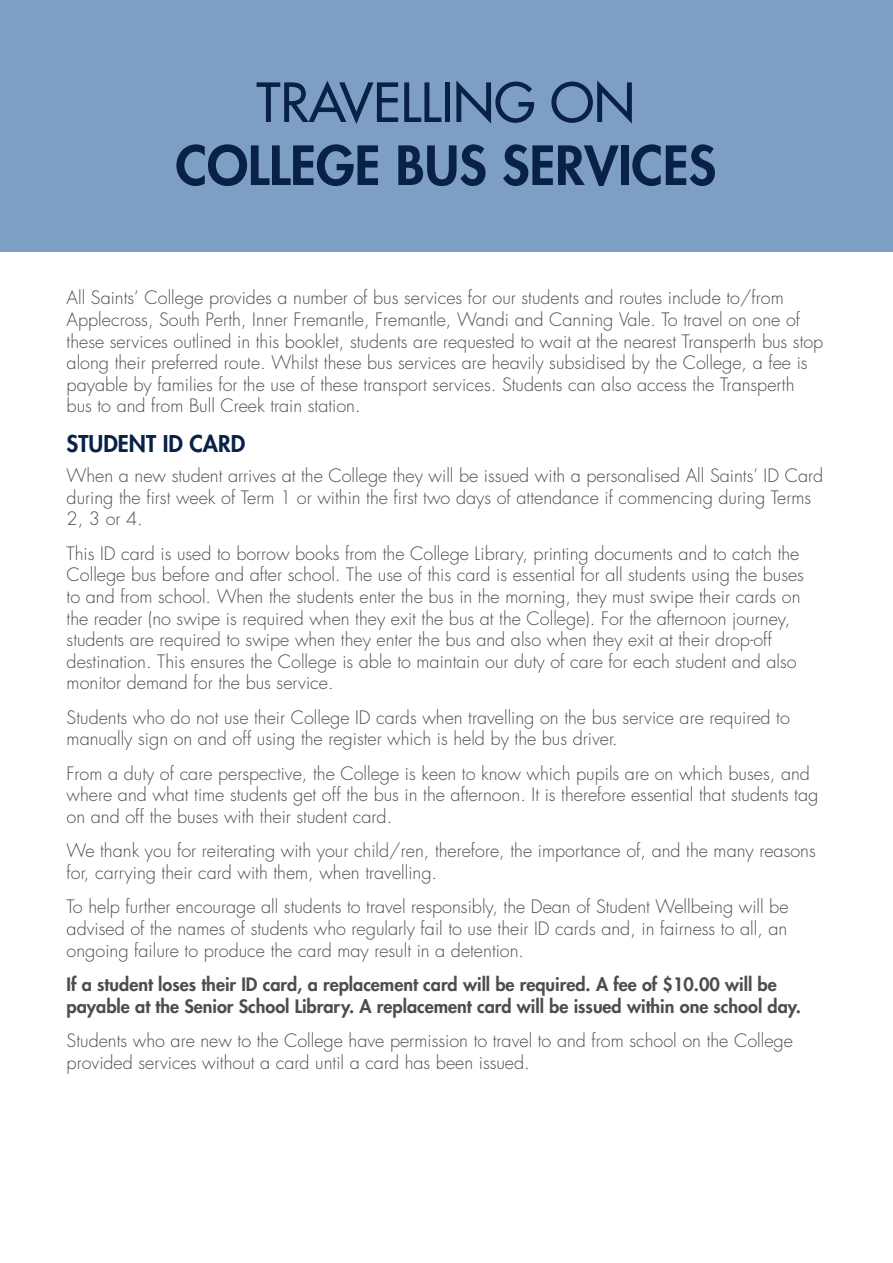
<style>
.page{position:relative;width:893px;height:1263px;background:#fff}
.page>*{position:absolute;margin:0;border:0;box-sizing:border-box;transform-origin:0 0}
.t1{font:800 52.5px "Futura Std";color:#092146}
.t2{font:500 52.5px "Futura Std";color:#092146}
.t3{font:800 22.5px "Futura Std";color:#092146}
.t4{font:300 18px/21.6px "Futura Std";color:#4d4d4f}
.t5{font:800 18px/21.6px "Futura Std";color:#4d4d4f}
</style>
<div class="page">
<div style="left:0;top:0;width:893px;height:252px;background:#7c9fc3"></div>
<h1 class="t2" style="left:256px;top:70px;width:380px">TRAVELLING ON</h1>
<h1 class="t1" style="left:175px;top:132px;width:542px">COLLEGE BUS SERVICES</h1>
<p class="t4" style="left:67px;top:288px;width:758px">All Saints’ College provides a number of bus services for our students and routes include to/from Applecross, South Perth, Inner Fremantle, Fremantle, Wandi and Canning Vale. To travel on one of these services outlined in this booklet, students are requested to wait at the nearest Transperth bus stop along their preferred route. Whilst these bus services are heavily subsidised by the College, a fee is payable by families for the use of these transport services. Students can also access the Transperth bus to and from Bull Creek train station.</p>
<p class="t3" style="left:67px;top:430px;width:180px">STUDENT ID CARD</p>
<p class="t4" style="left:67px;top:465px;width:758px">When a new student arrives at the College they will be issued with a personalised All Saints’ ID Card during the first week of Term 1 or within the first two days of attendance if commencing during Terms<br>2, 3 or 4.</p>
<p class="t4" style="left:67px;top:543px;width:739px">This ID card is used to borrow books from the College Library, printing documents and to catch the College bus before and after school. The use of this card is essential for all students using the buses to and from school. When the students enter the bus in the morning, they must swipe their cards on the reader (no swipe is required when they exit the bus at the College). For the afternoon journey, students are required to swipe when they enter the bus and also when they exit at their drop-off destination. This ensures the College is able to maintain our duty of care for each student and also monitor demand for the bus service.</p>
<p class="t4" style="left:67px;top:707px;width:725px">Students who do not use their College ID cards when travelling on the bus service are required to manually sign on and off using the register which is held by the bus driver.</p>
<p class="t4" style="left:67px;top:763px;width:753px">From a duty of care perspective, the College is keen to know which pupils are on which buses, and where and what time students get off the bus in the afternoon. It is therefore essential that students tag on and off the buses with their student card.</p>
<p class="t4" style="left:67px;top:840px;width:751px">We thank you for reiterating with your child/ren, therefore, the importance of, and the many reasons for, carrying their card with them, when travelling.</p>
<p class="t4" style="left:67px;top:896px;width:723px;text-align:justify">To help further encourage all students to travel responsibly, the Dean of Student Wellbeing will be advised of the names of students who regularly fail to use their ID cards and, in fairness to all, an ongoing failure to produce the card may result in a detention.</p>
<p class="t5" style="left:67px;top:973px;width:736px">If a student loses their ID card, a replacement card will be required. A fee of $10.00 will be payable at the Senior School Library. A replacement card will be issued within one school day.</p>
<p class="t4" style="left:67px;top:1030px;width:728px">Students who are new to the College have permission to travel to and from school on the College provided services without a card until a card has been issued.</p>
</div>
